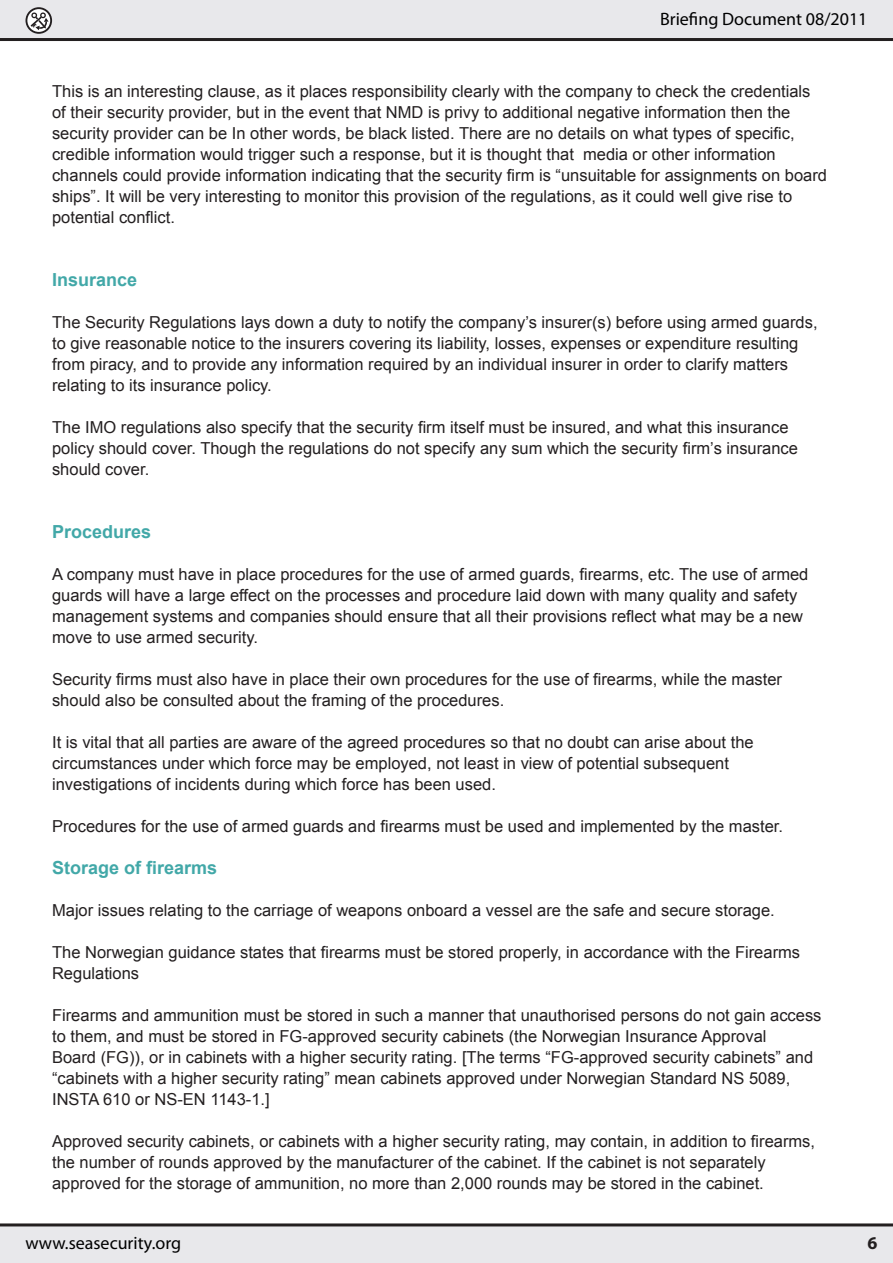
<style>
.page{position:relative;width:893px;height:1263px;background:#fff}
.page>*{position:absolute;margin:0;border:0;box-sizing:border-box;transform-origin:0 0}
.t1{font:18px "Myriad Pro";color:#000}
.t2{font:700 18px "Arial";color:#42a8a8}
.t3{font:700 18px "Myriad Pro";color:#231f20}
.t4{font:16.5px/21px "Arial";color:#231f20}
</style>
<div class="page">
<div style="left:0;top:0;width:893px;height:38px;background:#e8e8eb"></div>
<hr style="left:0;top:38px;width:893px;height:3px;background:#231f20">
<svg style="left:26px;top:7px;width:26px;height:27px"></svg>
<svg style="left:27px;top:9px;width:23px;height:23px"></svg>
<svg style="left:30px;top:12px;width:19px;height:18px"></svg>
<div style="left:0;top:1225px;width:893px;height:38px;background:#e8e8eb"></div>
<hr style="left:0;top:1223px;width:893px;height:3px;background:#231f20">
<p class="t1" style="left:660px;top:8px;width:209px">Briefing Document 08/2011</p>
<p class="t4" style="left:52px;top:81px;width:776px">This is an interesting clause, as it places responsibility clearly with the company to check the credentials of their security provider, but in the event that NMD is privy to additional negative information then the security provider can be In other words, be black listed. There are no details on what types of specific, credible information would trigger such a response, but it is thought that media or other information channels could provide information indicating that the security firm is “unsuitable for assignments on board ships”. It will be very interesting to monitor this provision of the regulations, as it could well give rise to potential conflict.</p>
<p class="t2" style="left:52px;top:268px;width:87px">Insurance</p>
<p class="t4" style="left:52px;top:312px;width:767px">The Security Regulations lays down a duty to notify the company’s insurer(s) before using armed guards, to give reasonable notice to the insurers covering its liability, losses, expenses or expenditure resulting from piracy, and to provide any information required by an individual insurer in order to clarify matters relating to its insurance policy.</p>
<p class="t4" style="left:52px;top:417px;width:747px">The IMO regulations also specify that the security firm itself must be insured, and what this insurance policy should cover. Though the regulations do not specify any sum which the security firm’s insurance should cover.</p>
<p class="t2" style="left:52px;top:520px;width:101px">Procedures</p>
<p class="t4" style="left:52px;top:564px;width:758px">A company must have in place procedures for the use of armed guards, firearms, etc. The use of armed guards will have a large effect on the processes and procedure laid down with many quality and safety management systems and companies should ensure that all their provisions reflect what may be a new move to use armed security.</p>
<p class="t4" style="left:52px;top:669px;width:731px">Security firms must also have in place their own procedures for the use of firearms, while the master should also be consulted about the framing of the procedures.</p>
<p class="t4" style="left:52px;top:732px;width:703px">It is vital that all parties are aware of the agreed procedures so that no doubt can arise about the circumstances under which force may be employed, not least in view of potential subsequent investigations of incidents during which force has been used.</p>
<p class="t4" style="left:52px;top:816px;width:732px">Procedures for the use of armed guards and firearms must be used and implemented by the master.</p>
<p class="t2" style="left:52px;top:856px;width:167px">Storage of firearms</p>
<p class="t4" style="left:52px;top:900px;width:724px">Major issues relating to the carriage of weapons onboard a vessel are the safe and secure storage.</p>
<p class="t4" style="left:52px;top:942px;width:750px">The Norwegian guidance states that firearms must be stored properly, in accordance with the Firearms<br>Regulations</p>
<p class="t4" style="left:52px;top:1005px;width:771px">Firearms and ammunition must be stored in such a manner that unauthorised persons do not gain access to them, and must be stored in FG-approved security cabinets (the Norwegian Insurance Approval<br>Board (FG)), or in cabinets with a higher security rating. [The terms “FG-approved security cabinets” and “cabinets with a higher security rating” mean cabinets approved under Norwegian Standard NS 5089, INSTA 610 or NS-EN 1143-1.]</p>
<p class="t4" style="left:52px;top:1131px;width:764px">Approved security cabinets, or cabinets with a higher security rating, may contain, in addition to firearms, the number of rounds approved by the manufacturer of the cabinet. If the cabinet is not separately approved for the storage of ammunition, no more than 2,000 rounds may be stored in the cabinet.</p>
<p class="t1" style="left:26px;top:1232px;width:157px">www.seasecurity.org</p>
<p class="t3" style="left:867px;top:1232px;width:11px">6</p>
</div>
